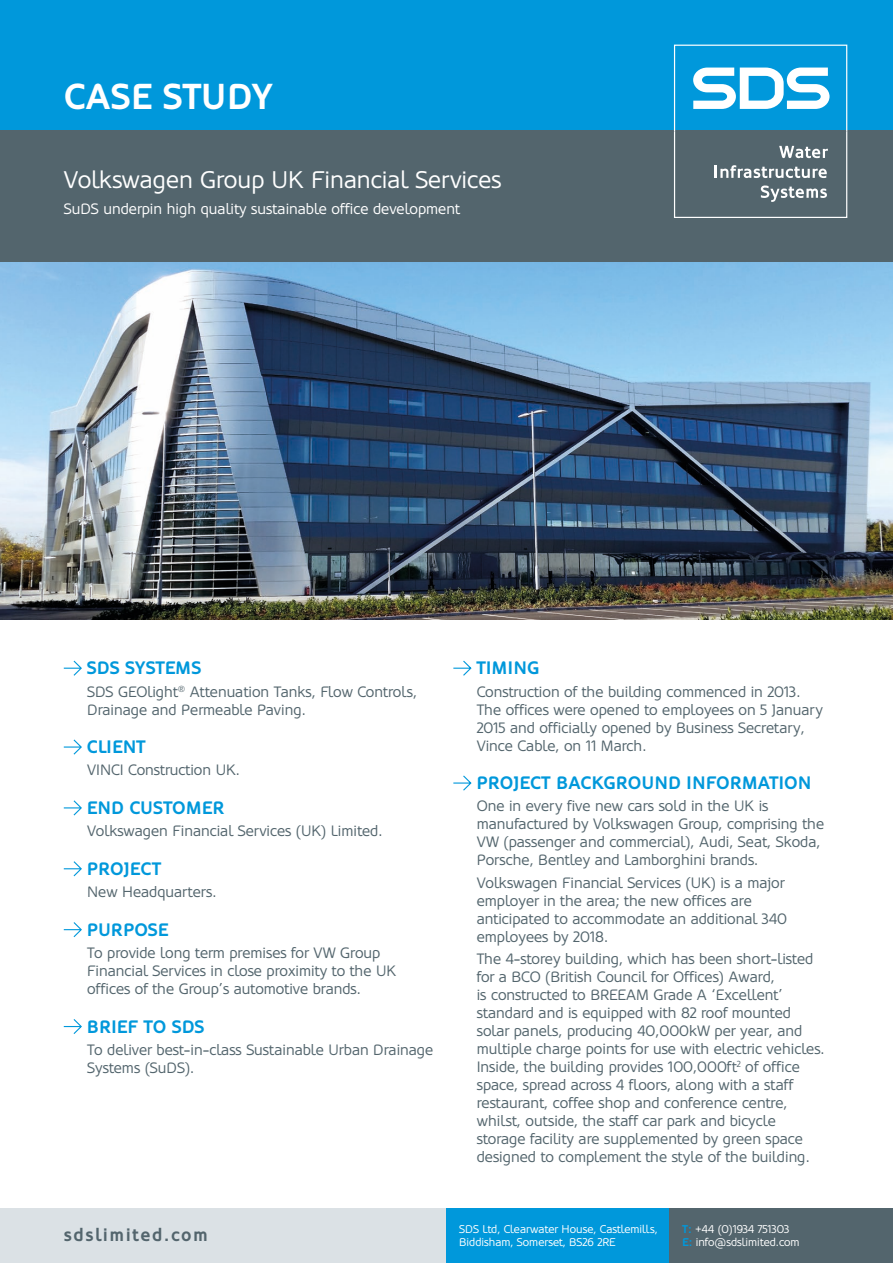
<style>
.page{position:relative;width:893px;height:1263px;background:#fff}
.page>*{position:absolute;margin:0;border:0;box-sizing:border-box;transform-origin:0 0}
.t1{font:700 36px "Oblik";letter-spacing:.01em;color:#fff}
.t2{font:24px "Oblik";color:#fff}
.t3{font:700 18px "Oblik";color:#0098db}
.t4{font:700 18px "Oblik";letter-spacing:.075em;color:#53656d}
.t5{font:15px/18px "Oblik";color:#53656d}
.t6{font:15px "Oblik";color:#fff}
.t7{font:11.25px/13.5px "Oblik";color:#fff}
.s1{font-weight:700;color:#0098db}
</style>
<div class="page">
<img style="left:0;top:261px;width:893px;height:359px">
<div style="left:0;top:0;width:893px;height:132px;background:#0098db"></div>
<div style="left:0;top:130px;width:893px;height:131px;background:#53656d"></div>
<div style="left:674px;top:45px;width:173px;height:87px;border:1px solid #fff"></div>
<div style="left:674px;top:131px;width:173px;height:87px;border:1px solid #fff"></div>
<svg style="left:779px;top:146px;width:49px;height:12px"></svg>
<svg style="left:715px;top:165px;width:112px;height:13px"></svg>
<svg style="left:761px;top:185px;width:66px;height:17px"></svg>
<svg style="left:693px;top:68px;width:136px;height:41px"></svg>
<svg style="left:63px;top:660px;width:19px;height:16px"></svg>
<svg style="left:63px;top:739px;width:19px;height:16px"></svg>
<svg style="left:63px;top:800px;width:19px;height:16px"></svg>
<svg style="left:63px;top:861px;width:19px;height:16px"></svg>
<svg style="left:63px;top:922px;width:19px;height:16px"></svg>
<svg style="left:63px;top:1019px;width:19px;height:15px"></svg>
<svg style="left:453px;top:660px;width:19px;height:16px"></svg>
<svg style="left:453px;top:775px;width:19px;height:16px"></svg>
<div style="left:0;top:1208px;width:446px;height:55px;background:#dbe1e5"></div>
<div style="left:639px;top:1208px;width:254px;height:55px;background:#53656d"></div>
<div style="left:446px;top:1208px;width:223px;height:55px;background:#0098db"></div>
<h1 class="t1" style="left:64px;top:76px;width:211px">CASE STUDY</h1>
<h2 class="t2" style="left:64px;top:166px;width:439px">Volkswagen Group UK Financial Services</h2>
<p class="t6" style="left:64px;top:200px;width:398px">SuDS underpin high quality sustainable office development</p>
<p class="t3" style="left:87px;top:658px;width:114px">SDS SYSTEMS</p>
<p class="t5" style="left:87px;top:682px;width:331px">SDS GEOlight<sup>®</sup> Attenuation Tanks, Flow Controls,<br>Drainage and Permeable Paving.</p>
<p class="t3" style="left:87px;top:737px;width:60px">CLIENT</p>
<p class="t5" style="left:87px;top:761px;width:154px">VINCI Construction UK.</p>
<p class="t3" style="left:87px;top:797px;width:139px">END CUSTOMER</p>
<p class="t5" style="left:87px;top:822px;width:297px">Volkswagen Financial Services (UK) Limited.</p>
<p class="t3" style="left:87px;top:858px;width:76px">PROJECT</p>
<p class="t5" style="left:87px;top:883px;width:131px">New Headquarters.</p>
<p class="t3" style="left:87px;top:919px;width:83px">PURPOSE</p>
<p class="t5" style="left:87px;top:944px;width:311px">To provide long term premises for VW Group<br>Financial Services in close proximity to the UK offices of the Group’s automotive brands.</p>
<p class="t3" style="left:87px;top:1016px;width:119px">BRIEF TO SDS</p>
<p class="t5" style="left:87px;top:1041px;width:348px">To deliver best-in-class Sustainable Urban Drainage<br>Systems (SuDS).</p>
<p class="t3" style="left:476px;top:658px;width:65px">TIMING</p>
<p class="t5" style="left:477px;top:682px;width:348px">Construction of the building commenced in 2013.<br>The offices were opened to employees on 5 January 2015 and officially opened by Business Secretary, Vince Cable, on 11 March.</p>
<p class="t3" style="left:476px;top:773px;width:337px">PROJECT BACKGROUND I NFORMATION</p>
<p class="t5" style="left:477px;top:797px;width:349px">One in every five new cars sold in the UK is manufactured by Volkswagen Group, comprising the VW (passenger and commercial), Audi, Seat, Skoda, Porsche, Bentley and Lamborghini brands.</p>
<p class="t5" style="left:477px;top:873px;width:312px">Volkswagen Financial Services (UK) is a major employer in the area; the new offices are anticipated to accommodate an additional 340 employees by 2018.</p>
<p class="t5" style="left:477px;top:950px;width:349px">The 4-storey building, which has been short-listed for a BCO (British Council for Offices) Award,<br>is constructed to BREEAM Grade A ‘Excellent’ standard and is equipped with 82 roof mounted solar panels, producing 40,000kW per year, and multiple charge points for use with electric vehicles.<br>Inside, the building provides 100,000ft<sup>2</sup> of office space, spread across 4 floors, along with a staff restaurant, coffee shop and conference centre, whilst, outside, the staff car park and bicycle storage facility are supplemented by green space designed to complement the style of the building.</p>
<p class="t4" style="left:64px;top:1224px;width:146px">SDSLIMITED.COM</p>
<p class="t7" style="left:459px;top:1222px;width:200px">SDS Ltd, Clearwater House, Castlemills,<br>Biddisham, Somerset, BS26 2RE</p>
<p class="t7" style="left:682px;top:1222px;width:119px"><span class="s1">T:</span> +44 (0)1934 751303<br><span class="s1">E:</span> info@sdslimited.com</p>
</div>
